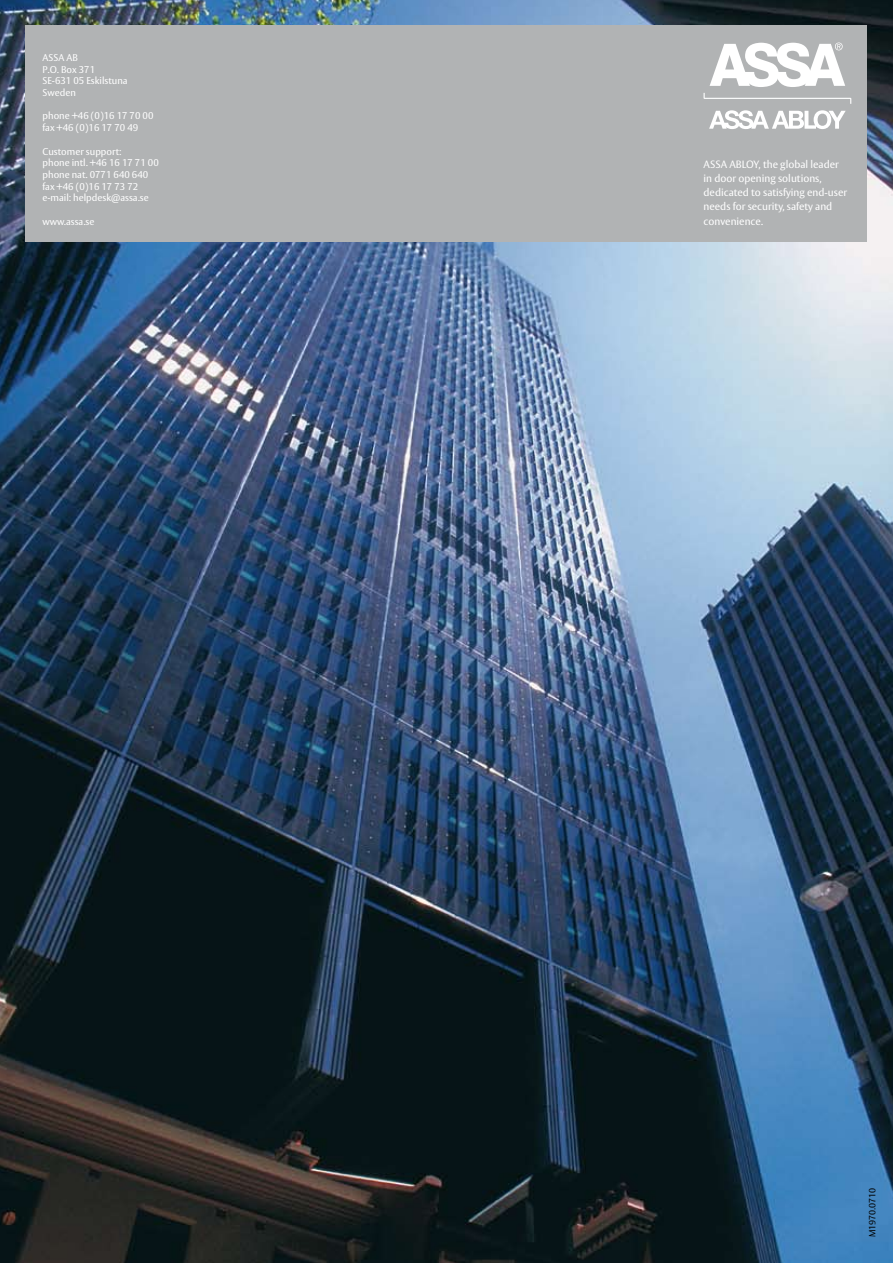
<style>
.page{position:relative;width:893px;height:1263px;background:#fff}
.page>*{position:absolute;margin:0;border:0;box-sizing:border-box;transform-origin:0 0}
.t1{font:10.5px/14.2px "ASSA Vesta";color:#fff}
.t2{font:9.75px/11.7px "ASSA Vesta";color:#fff}
.t3{font:9px "ASSA Vesta";color:#000}
</style>
<div class="page">
<img style="left:0;top:0;width:893px;height:1263px">
<div style="left:26px;top:26px;width:841px;height:216px;background:#b1b3b4"></div>
<svg style="left:704px;top:93px;width:147px;height:11px"></svg>
<svg style="left:709px;top:110px;width:137px;height:19px"></svg>
<svg style="left:710px;top:43px;width:135px;height:44px"></svg>
<p class="t2" style="left:43px;top:52px;width:87px">ASSA AB<br>P.O. Box 371<br>SE-631 05 Eskilstuna<br>Sweden</p>
<p class="t2" style="left:43px;top:111px;width:112px">phone +46 (0)16 17 70 00 fax +46 (0)16 17 70 49</p>
<p class="t2" style="left:43px;top:146px;width:118px">Customer support:<br>phone intl. +46 16 17 71 00 phone nat. 0771 640 640 fax +46 (0)16 17 73 72 e-mail: helpdesk@assa.se</p>
<p class="t2" style="left:43px;top:216px;width:53px">www.assa.se</p>
<p class="t1" style="left:704px;top:157px;width:145px">ASSA ABLOY, the global leader in door opening solutions, dedicated to satisfying end-user needs for security, safety and convenience.</p>
<p class="t3" style="left:867px;top:1237px;width:51px;rotate:-90deg">M1970.0710</p>
</div>
